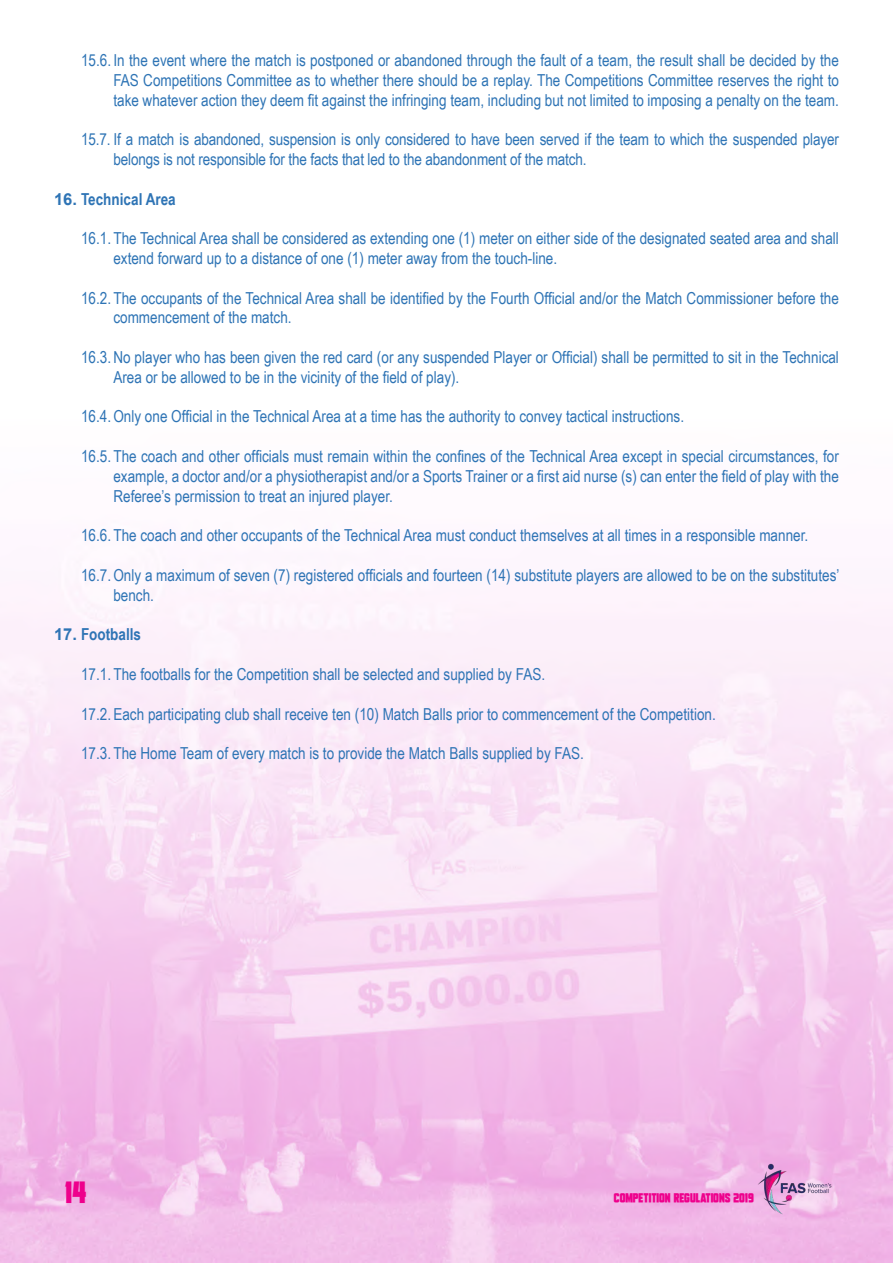
<style>
.page{position:relative;width:893px;height:1263px;background:#fff}
.page>*{position:absolute;margin:0;border:0;box-sizing:border-box;transform-origin:0 0}
.t1{font:21px "Tech Headlines";color:#ee008c}
.t2{font:16.5px/19.8px "Arial Narrow";color:#2e74b5}
.t3{font:700 16.5px "Arial Narrow";color:#2e74b5}
.t4{font:9px "Tech Headlines";color:#ee008c}
.s1{font-family:"Arial"}
</style>
<div class="page">
<img style="left:0;top:573px;width:893px;height:690px">
<img style="left:751px;top:1159px;width:88px;height:60px">
<p class="t2" style="left:113px;top:50px;width:727px;text-align:justify;text-indent:-32px">15.6. In the event where the match is postponed or abandoned through the fault of a team, the result shall be decided by the FAS Competitions Committee as to whether there should be a replay. The Competitions Committee reserves the right to take whatever action they deem fit against the infringing team, including but not limited to imposing a penalty on the team.</p>
<p class="t2" style="left:113px;top:129px;width:727px;text-indent:-32px">15.7. If a match is abandoned, suspension is only considered to have been served if the team to which the suspended player belongs is not responsible for the facts that led to the abandonment of the match.</p>
<p class="t3" style="left:54px;top:186px;width:123px"><span class="s1">16.</span> Technical Area</p>
<p class="t2" style="left:113px;top:228px;width:727px;text-indent:-32px">16.1. The Technical Area shall be considered as extending one (1) meter on either side of the designated seated area and shall extend forward up to a distance of one (1) meter away from the touch-line.</p>
<p class="t2" style="left:113px;top:287px;width:727px;text-indent:-32px">16.2. The occupants of the Technical Area shall be identified by the Fourth Official and/or the Match Commissioner before the commencement of the match.</p>
<p class="t2" style="left:113px;top:347px;width:727px;text-indent:-32px">16.3.No player who has been given the red card (or any suspended Player or Official) shall be permitted to sit in the Technical<br>Area or be allowed to be in the vicinity of the field of play).</p>
<p class="t2" style="left:81px;top:406px;width:605px">16.4.Only one Official in the Technical Area at a time has the authority to convey tactical instructions.</p>
<p class="t2" style="left:113px;top:446px;width:727px;text-align:justify;text-indent:-32px">16.5. The coach and other officials must remain within the confines of the Technical Area except in special circumstances, for example, a doctor and/or a physiotherapist and/or a Sports Trainer or a first aid nurse (s) can enter the field of play with the Referee’s permission to treat an injured player.</p>
<p class="t2" style="left:81px;top:525px;width:729px">16.6. The coach and other occupants of the Technical Area must conduct themselves at all times in a responsible manner.</p>
<p class="t2" style="left:113px;top:564px;width:727px;text-indent:-32px">16.7.Only a maximum of seven (7) registered officials and fourteen (14) substitute players are allowed to be on the substitutes’ bench.</p>
<p class="t3" style="left:54px;top:622px;width:89px"><span class="s1">17.</span> Footballs</p>
<p class="t2" style="left:81px;top:663px;width:466px">17.1. The footballs for the Competition shall be selected and supplied by FAS.</p>
<p class="t2" style="left:81px;top:703px;width:636px">17.2. Each participating club shall receive ten (10) Match Balls prior to commencement of the Competition.</p>
<p class="t2" style="left:81px;top:743px;width:505px">17.3. The Home Team of every match is to provide the Match Balls supplied by FAS.</p>
<p class="t1" style="left:65px;top:1179px;width:23px">14</p>
<p class="t4" style="left:614px;top:1192px;width:141px">COMPETITION REGULATIONS 2019</p>
</div>
